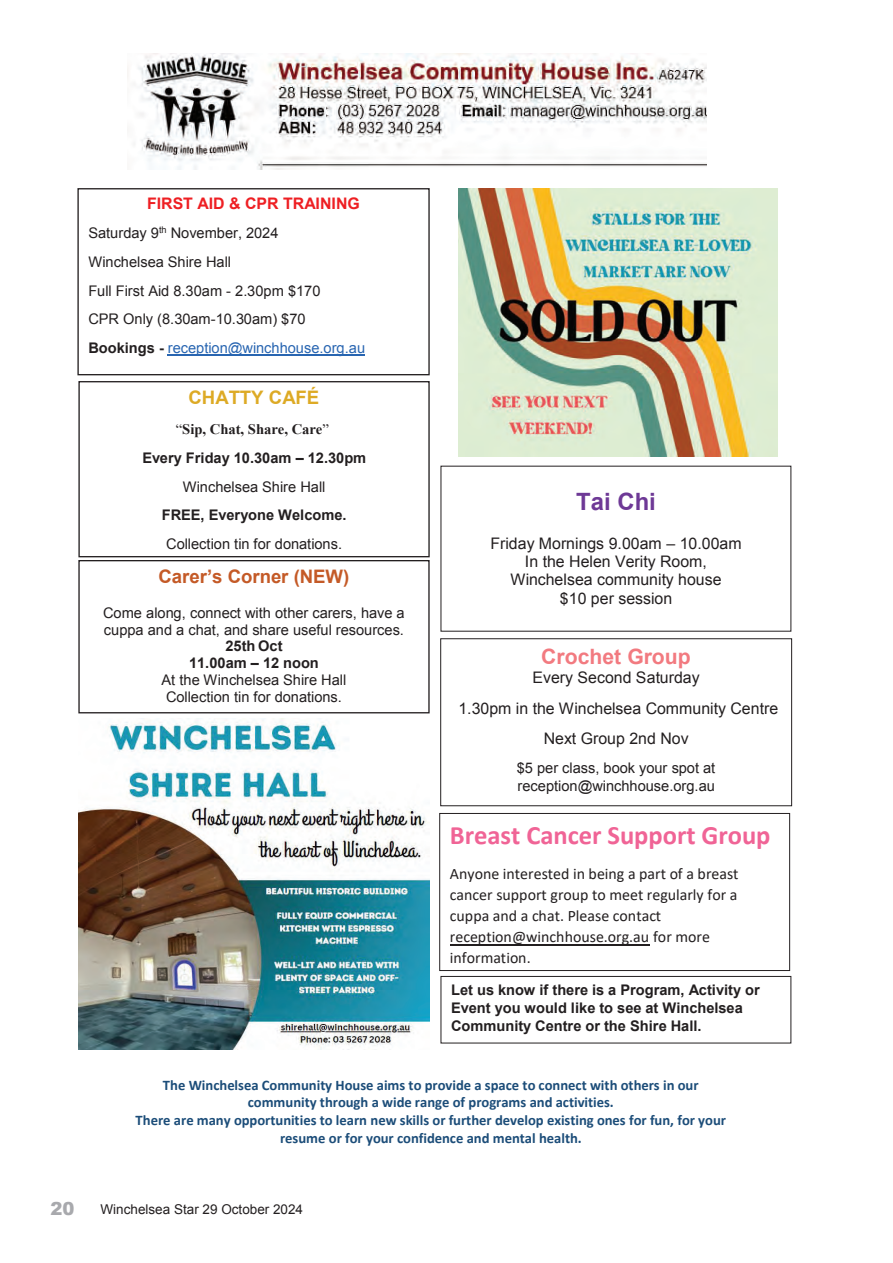
<style>
.page{position:relative;width:893px;height:1263px;background:#fff}
.page>*{position:absolute;margin:0;border:0;box-sizing:border-box;transform-origin:0 0}
.t1{font:700 26.55px "Calibri";color:#f06496}
.t2{font:700 23.85px "Arial";color:#6e3996}
.t3{font:700 21.15px "Arial";color:#f27a80}
.t4{font:700 18.6px "Arial";letter-spacing:-.005em;color:#c45a27}
.t5{font:700 18.6px "Arial";letter-spacing:-.005em;color:#ddaa25}
.t6{font:900 18px "Arial";color:#a8a9ad}
.t7{font:15.9px/18.3px "Arial";color:#231f20;text-align:center}
.t8{font:15.9px/20.9px "Calibri";color:#231f20}
.t9{font:700 15.9px "Arial";color:#ee1f23}
.t10{font:14.7px/28.7px "Arial";color:#231f20}
.t11{font:700 14.7px/17.9px "Calibri";letter-spacing:-.005em;color:#1c4d79;text-align:center}
.t12{font:700 14.7px/18px "Arial";color:#231f20;text-align:center}
.t13{font:700 14.7px "Times New Roman";color:#231f20}
.t14{font:13.5px "Arial";color:#231f20}
.s1{font-weight:700}
.s2{color:#2865b1}
.s3{font-weight:400}
</style>
<div class="page">
<img style="left:138px;top:54px;width:568px;height:116px">
<div style="left:77px;top:188px;width:353px;height:187px;border:1px solid #231f20"></div>
<hr style="left:168px;top:354px;width:197px;height:1px;background:#2865b1">
<div style="left:78px;top:381px;width:352px;height:176px;border:1px solid #231f20"></div>
<div style="left:78px;top:560px;width:352px;height:153px;border:1px solid #231f20"></div>
<div style="left:440px;top:638px;width:352px;height:168px;border:1px solid #231f20"></div>
<div style="left:440px;top:976px;width:351px;height:67px;border:1px solid #231f20"></div>
<img style="left:78px;top:718px;width:352px;height:331px">
<div style="left:439px;top:813px;width:351px;height:158px;border:1px solid #231f20"></div>
<hr style="left:450px;top:944px;width:199px;height:1px;background:#231f20">
<img style="left:459px;top:189px;width:319px;height:267px">
<p class="t9" style="left:147px;top:193px;width:214px">FIRST AID &amp; CPR TRAINING</p>
<p class="t10" style="left:88px;top:219px;width:278px">Saturday 9<sup>th</sup> November, 2024<br>Winchelsea Shire Hall<br>Full First Aid 8.30am - 2.30pm $170<br>CPR Only (8.30am-10.30am) $70<br><span class="s1">Bookings -</span> <span class="s2">reception@winchhouse.org.au</span></p>
<p class="t5" style="left:189px;top:385px;width:132px">CHATTY CAFÉ</p>
<p class="t13" style="left:176px;top:419px;width:155px"><span class="s3">“</span>Sip, Chat, Share, Care<span class="s3">”</span></p>
<p class="t12" style="left:142px;top:449px;width:225px">Every Friday 10.30am – 12.30pm</p>
<p class="t10" style="left:183px;top:472px;width:144px">Winchelsea Shire Hall</p>
<p class="t12" style="left:162px;top:507px;width:186px">FREE, Everyone Welcome.</p>
<p class="t10" style="left:166px;top:530px;width:177px">Collection tin for donations.</p>
<p class="t4" style="left:159px;top:564px;width:192px">Carer’s Corner (NEW)</p>
<p class="t10" style="left:103px;top:604px;width:303px;line-height:16.8px">Come along, connect with other carers, have a cuppa and a chat, and share useful resources.</p>
<p class="t12" style="left:189px;top:638px;width:131px;line-height:16.8px">25th Oct<br>11.00am – 12 noon</p>
<p class="t10" style="left:162px;top:671px;width:186px;line-height:17px;text-align:center">At the Winchelsea Shire Hall<br>Collection tin for donations.</p>
<h2 class="t2" style="left:576px;top:486px;width:81px">Tai Chi</h2>
<p class="t7" style="left:490px;top:534px;width:253px">Friday Mornings 9.00am – 10.00am<br>In the Helen Verity Room,<br>Winchelsea community house<br>$10 per session</p>
<h3 class="t3" style="left:541px;top:642px;width:151px">Crochet Group</h3>
<p class="t7" style="left:458px;top:663px;width:321px;line-height:30.3px">Every Second Saturday<br>1.30pm in the Winchelsea Community Centre<br>Next Group 2nd Nov</p>
<p class="t10" style="left:517px;top:759px;width:200px;line-height:18px">$5 per class, book your spot at reception@winchhouse.org.au</p>
<h1 class="t1" style="left:450px;top:816px;width:322px">Breast Cancer Support Group</h1>
<p class="t8" style="left:450px;top:863px;width:290px">Anyone interested in being a part of a breast cancer support group to meet regularly for a cuppa and a chat. Please contact reception@winchhouse.org.au for more information.</p>
<p class="t12" style="left:451px;top:982px;width:310px;text-align:left">Let us know if there is a Program, Activity or<br>Event you would like to see at Winchelsea<br>Community Centre or the Shire Hall.</p>
<p class="t11" style="left:136px;top:1075px;width:592px">The Winchelsea Community House aims to provide a space to connect with others in our community through a wide range of programs and activities.<br>There are many opportunities to learn new skills or further develop existing ones for fun, for your resume or for your confidence and mental health.</p>
<p class="t6" style="left:51px;top:1196px;width:26px">20</p>
<p class="t14" style="left:101px;top:1200px;width:204px">Winchelsea Star 29 October 2024</p>
</div>
